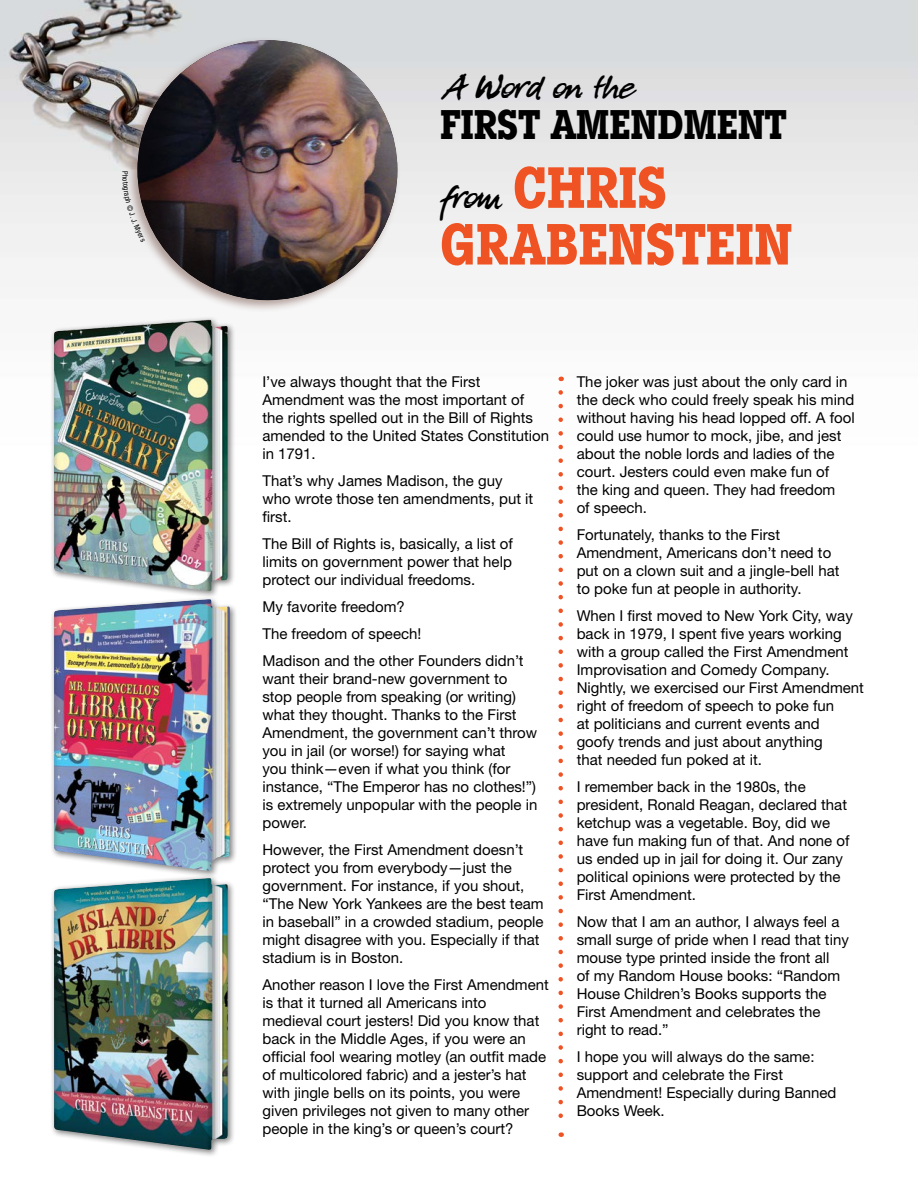
<style>
.page{position:relative;width:918px;height:1188px;background:#fff}
.page>*{position:absolute;margin:0;border:0;box-sizing:border-box;transform-origin:0 0}
.t1{font:700 condensed 57px "Helvetica Neue";color:#000}
.t2{font:700 condensed 56.7px/56.7px "Lubalin Graph Std";color:#f05323}
.t3{font:700 condensed 40.5px "Lubalin Graph Std";color:#000}
.t4{font:36.45px "P22 Freely";color:#000}
.t5{font:15px/18px "Helvetica Neue";color:#000}
.s1{font-family:"P22 Freely";font-weight:400;font-stretch:normal;font-size:36.45px;color:#000}
</style>
<div class="page">
<img style="left:0;top:0;width:918px;height:392px">
<svg style="left:558px;top:392px;width:5px;height:745px"></svg>
<div style="left:125px;top:36px;width:276px;height:277px;background:#9b837c;opacity:.75"></div>
<div style="left:154px;top:37px;width:244px;height:247px;background:#fff;opacity:.45"></div>
<div style="left:136px;top:46px;width:256px;height:255px;background:#000;opacity:.5"></div>
<div style="left:50px;top:316px;width:186px;height:283px;background:#000;opacity:.5"></div>
<img style="left:54px;top:320px;width:174px;height:271px">
<div style="left:50px;top:596px;width:188px;height:283px;background:#000;opacity:.5"></div>
<img style="left:54px;top:599px;width:176px;height:272px">
<div style="left:50px;top:875px;width:186px;height:283px;background:#000;opacity:.5"></div>
<img style="left:54px;top:878px;width:174px;height:272px">
<svg style="left:122px;top:171px;width:23px;height:71px"></svg>
<h3 class="t4" style="left:440px;top:70px;width:196px">A Word on the</h3>
<h3 class="t3" style="left:440px;top:98px;width:348px">FIRST AMENDMENT</h3>
<h2 class="t2" style="left:440px;top:159px;width:353px"><span class="s1">from</span> CHRIS<br>GRABENSTEIN</h2>
<p class="t5" style="left:262px;top:372px;width:288px">I’ve always thought that the First<br>Amendment was the most important of<br>the rights spelled out in the Bill of Rights amended to the United States Constitution in 1791.</p>
<p class="t5" style="left:262px;top:471px;width:272px">That’s why James Madison, the guy who wrote those ten amendments, put it first.</p>
<p class="t5" style="left:262px;top:534px;width:252px;text-align:justify">The Bill of Rights is, basically, a list of limits on government power that help protect our individual freedoms.</p>
<p class="t5" style="left:262px;top:593px;width:263px;line-height:27px">My favorite freedom?<br>The freedom of speech!<br>Madison and the other Founders didn’t</p>
<p class="t5" style="left:262px;top:669px;width:277px">want their brand-new government to stop people from speaking (or writing) what they thought. Thanks to the First Amendment, the government can’t throw you in jail (or worse!) for saying what<br>you think—even if what you think (for instance, “The Emperor has no clothes!”) is extremely unpopular with the people in power.</p>
<p class="t5" style="left:262px;top:840px;width:283px">However, the First Amendment doesn’t protect you from everybody—just the government. For instance, if you shout, “The New York Yankees are the best team in baseball” in a crowded stadium, people might disagree with you. Especially if that stadium is in Boston.</p>
<p class="t5" style="left:262px;top:975px;width:288px">Another reason I love the First Amendment is that it turned all Americans into medieval court jesters! Did you know that back in the Middle Ages, if you were an official fool wearing motley (an outfit made of multicolored fabric) and a jester’s hat with jingle bells on its points, you were given privileges not given to many other people in the king’s or queen’s court?</p>
<p class="t5" style="left:577px;top:372px;width:280px">The joker was just about the only card in the deck who could freely speak his mind without having his head lopped off. A fool could use humor to mock, jibe, and jest about the noble lords and ladies of the court. Jesters could even make fun of<br>the king and queen. They had freedom<br>of speech.</p>
<p class="t5" style="left:577px;top:525px;width:264px">Fortunately, thanks to the First Amendment, Americans don’t need to put on a clown suit and a jingle-bell hat to poke fun at people in authority.</p>
<p class="t5" style="left:577px;top:606px;width:289px">When I first moved to New York City, way back in 1979, I spent five years working with a group called the First Amendment Improvisation and Comedy Company.<br>Nightly, we exercised our First Amendment right of freedom of speech to poke fun<br>at politicians and current events and<br>goofy trends and just about anything<br>that needed fun poked at it.</p>
<p class="t5" style="left:577px;top:777px;width:274px">I remember back in the 1980s, the president, Ronald Reagan, declared that ketchup was a vegetable. Boy, did we have fun making fun of that. And none of us ended up in jail for doing it. Our zany political opinions were protected by the First Amendment.</p>
<p class="t5" style="left:577px;top:912px;width:274px">Now that I am an author, I always feel a small surge of pride when I read that tiny mouse type printed inside the front all<br>of my Random House books: “Random House Children’s Books supports the First Amendment and celebrates the right to read.”</p>
<p class="t5" style="left:577px;top:1047px;width:261px">I hope you will always do the same: support and celebrate the First<br>Amendment! Especially during Banned<br>Books Week.</p>
<h1 class="t1" style="left:10px;top:718px;width:904px;rotate:-8deg">NOT CROSS LINE CAUTION DO NOT CRO</h1>
<h1 class="t1" style="left:10px;top:852px;width:914px;rotate:10deg">CROSS LINE CAUTION DO NOT CROSS LI</h1>
</div>
